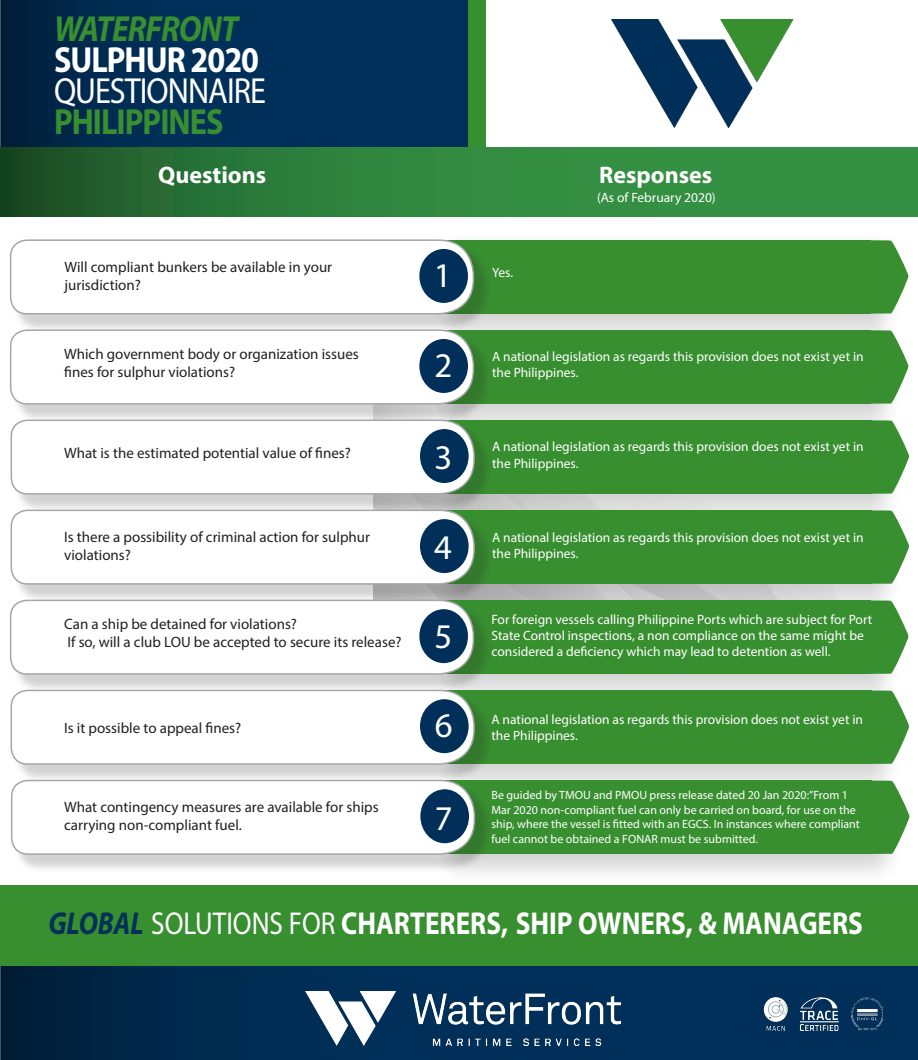
<style>
.page{position:relative;width:918px;height:1060px;background:#fff}
.page>*{position:absolute;margin:0;border:0;box-sizing:border-box;transform-origin:0 0}
.t1{font:36.45px "Myriad Pro";letter-spacing:-.03em;color:#fff;scale:.88 1}
.t2{font:700 36.45px "Myriad Pro";letter-spacing:-.03em;color:#fff;scale:.88 1}
.t3{font:700 36.45px "Myriad Pro";letter-spacing:-.03em;color:#388f30;scale:.88 1}
.t4{font:italic 700 36.45px "Myriad Pro";letter-spacing:-.03em;color:#388f30;scale:.88 1}
.t5{font:34.65px "Myriad Pro";color:#fff}
.t6{font:700 31.8px "Myriad Pro";color:#fff;scale:.86 1}
.t7{font:700 24px "Myriad Pro";color:#fff}
.t8{font:15px/18px "Myriad Pro";color:#231f20}
.t9{font:13.5px/16.2px "Myriad Pro";color:#fff}
.t10{font:12px/14.4px "Myriad Pro";color:#fff}
.s1{font-style:italic;color:#003059}
.s2{font-weight:400}
</style>
<div class="page">
<svg style="left:0;top:965px;width:918px;height:95px;background:#012d51"></svg>
<img style="left:306px;top:991px;width:314px;height:54px">
<div style="left:0;top:885px;width:918px;height:80px;background:#388f30"></div>
<img style="left:756px;top:995px;width:127px;height:35px">
<img style="left:611px;top:19px;width:183px;height:109px">
<div style="left:1px;top:0;width:468px;height:147px;background:#003059"></div>
<div style="left:0;top:0;width:427px;height:148px;background:linear-gradient(to right,#002546,#003461)"></div>
<div style="left:469px;top:0;width:17px;height:148px;background:#388f30"></div>
<svg style="left:0;top:147px;width:918px;height:69px;background:#2d7f3b"></svg>
<div style="left:433px;top:229px;width:470px;height:117px;background:#231f20;opacity:.2"></div>
<div style="left:444px;top:240px;width:427px;height:74px;background:#388f30"></div>
<div style="left:12px;top:242px;width:481px;height:91px;background:#231f20;opacity:.2"></div>
<svg style="left:10px;top:239px;width:465px;height:76px"></svg>
<svg style="left:871px;top:240px;width:37px;height:74px"></svg>
<div style="left:419px;top:249px;width:49px;height:54px;background:#003059;border-radius:50%"></div>
<div style="left:433px;top:319px;width:470px;height:117px;background:#231f20;opacity:.2"></div>
<div style="left:444px;top:330px;width:427px;height:74px;background:#388f30"></div>
<div style="left:12px;top:332px;width:481px;height:91px;background:#231f20;opacity:.2"></div>
<svg style="left:10px;top:329px;width:465px;height:76px"></svg>
<svg style="left:871px;top:330px;width:37px;height:74px"></svg>
<div style="left:419px;top:339px;width:49px;height:54px;background:#003059;border-radius:50%"></div>
<div style="left:433px;top:409px;width:471px;height:117px;background:#231f20;opacity:.2"></div>
<div style="left:444px;top:420px;width:427px;height:74px;background:#388f30"></div>
<div style="left:13px;top:422px;width:481px;height:91px;background:#231f20;opacity:.2"></div>
<svg style="left:10px;top:419px;width:466px;height:76px"></svg>
<svg style="left:871px;top:420px;width:38px;height:74px"></svg>
<div style="left:420px;top:429px;width:49px;height:54px;background:#003059;border-radius:50%"></div>
<div style="left:433px;top:499px;width:471px;height:117px;background:#231f20;opacity:.2"></div>
<div style="left:444px;top:510px;width:427px;height:74px;background:#388f30"></div>
<div style="left:13px;top:512px;width:481px;height:91px;background:#231f20;opacity:.2"></div>
<svg style="left:10px;top:509px;width:466px;height:76px"></svg>
<svg style="left:871px;top:510px;width:38px;height:74px"></svg>
<div style="left:420px;top:519px;width:49px;height:54px;background:#003059;border-radius:50%"></div>
<div style="left:433px;top:589px;width:470px;height:117px;background:#231f20;opacity:.2"></div>
<div style="left:444px;top:600px;width:427px;height:74px;background:#388f30"></div>
<div style="left:12px;top:602px;width:481px;height:91px;background:#231f20;opacity:.2"></div>
<svg style="left:10px;top:599px;width:465px;height:76px"></svg>
<svg style="left:871px;top:600px;width:37px;height:74px"></svg>
<div style="left:419px;top:609px;width:49px;height:54px;background:#003059;border-radius:50%"></div>
<div style="left:433px;top:679px;width:471px;height:117px;background:#231f20;opacity:.2"></div>
<div style="left:444px;top:690px;width:427px;height:74px;background:#388f30"></div>
<div style="left:13px;top:692px;width:481px;height:91px;background:#231f20;opacity:.2"></div>
<svg style="left:10px;top:689px;width:466px;height:76px"></svg>
<svg style="left:871px;top:690px;width:38px;height:74px"></svg>
<div style="left:420px;top:699px;width:49px;height:54px;background:#003059;border-radius:50%"></div>
<div style="left:434px;top:769px;width:470px;height:117px;background:#231f20;opacity:.2"></div>
<div style="left:445px;top:780px;width:427px;height:74px;background:#388f30"></div>
<div style="left:13px;top:782px;width:481px;height:91px;background:#231f20;opacity:.2"></div>
<svg style="left:11px;top:779px;width:465px;height:76px"></svg>
<svg style="left:872px;top:780px;width:37px;height:74px"></svg>
<div style="left:420px;top:789px;width:49px;height:54px;background:#003059;border-radius:50%"></div>
<p class="t4" style="left:54px;top:5px;width:211px">WATERFRONT</p>
<p class="t2" style="left:54px;top:36px;width:235px">SULPHUR 2020</p>
<p class="t1" style="left:54px;top:68px;width:242px">QUESTIONNAIRE</p>
<p class="t3" style="left:54px;top:98px;width:194px">PHILIPPINES</p>
<p class="t7" style="left:158px;top:159px;width:110px">Questions</p>
<p class="t7" style="left:599px;top:159px;width:115px">Responses</p>
<p class="t8" style="left:65px;top:258px;width:269px">Will compliant bunkers be available in your</p>
<p class="t8" style="left:65px;top:276px;width:78px">jurisdiction?</p>
<p class="t5" style="left:434px;top:254px;width:19px">1</p>
<p class="t9" style="left:492px;top:264px;width:23px">Yes.</p>
<p class="t9" style="left:597px;top:189px;width:120px">(As of February 2020)</p>
<p class="t8" style="left:64px;top:345px;width:296px">Which government body or organization issues fines for sulphur violations?</p>
<p class="t9" style="left:492px;top:348px;width:373px">A national legislation as regards this provision does not exist yet in</p>
<p class="t5" style="left:435px;top:344px;width:19px">2</p>
<p class="t9" style="left:492px;top:364px;width:88px">the Philippines.</p>
<p class="t8" style="left:64px;top:444px;width:288px">What is the estimated potential value of fines?</p>
<p class="t9" style="left:492px;top:439px;width:373px">A national legislation as regards this provision does not exist yet in</p>
<p class="t5" style="left:435px;top:436px;width:19px">3</p>
<p class="t9" style="left:492px;top:455px;width:88px">the Philippines.</p>
<p class="t8" style="left:64px;top:527px;width:307px">Is there a possibility of criminal action for sulphur violations?</p>
<p class="t9" style="left:492px;top:529px;width:373px">A national legislation as regards this provision does not exist yet in</p>
<p class="t5" style="left:434px;top:526px;width:19px">4</p>
<p class="t9" style="left:492px;top:545px;width:88px">the Philippines.</p>
<p class="t8" style="left:64px;top:614px;width:234px">Can a ship be detained for violations?</p>
<p class="t8" style="left:67px;top:632px;width:336px">If so, will a club LOU be accepted to secure its release?</p>
<p class="t8" style="left:64px;top:718px;width:179px">Is it possible to appeal fines?</p>
<p class="t5" style="left:435px;top:615px;width:19px">5</p>
<p class="t5" style="left:435px;top:704px;width:19px">6</p>
<p class="t9" style="left:491px;top:611px;width:382px">For foreign vessels calling Philippine Ports which are subject for Port<br>State Control inspections, a non compliance on the same might be</p>
<p class="t9" style="left:491px;top:643px;width:341px">considered a deficiency which may lead to detention as well.</p>
<p class="t9" style="left:491px;top:711px;width:373px">A national legislation as regards this provision does not exist yet in</p>
<p class="t9" style="left:491px;top:727px;width:88px">the Philippines.</p>
<p class="t8" style="left:64px;top:798px;width:316px">What contingency measures are available for ships carrying non-compliant fuel.</p>
<p class="t10" style="left:491px;top:788px;width:370px">Be guided by TMOU and PMOU press release dated 20 Jan 2020:”From 1<br>Mar 2020 non-compliant fuel can only be carried on board, for use on the ship, where the vessel is fitted with an EGCS. In instances where compliant fuel cannot be obtained a FONAR must be submitted.</p>
<p class="t5" style="left:435px;top:797px;width:19px">7</p>
<p class="t6" style="left:48px;top:902px;width:949px"><span class="s1">GLOBAL</span> <span class="s2">SOLUTIONS FOR</span> CHARTERERS, SHIP OWNERS, &amp; MANAGERS</p>
</div>
